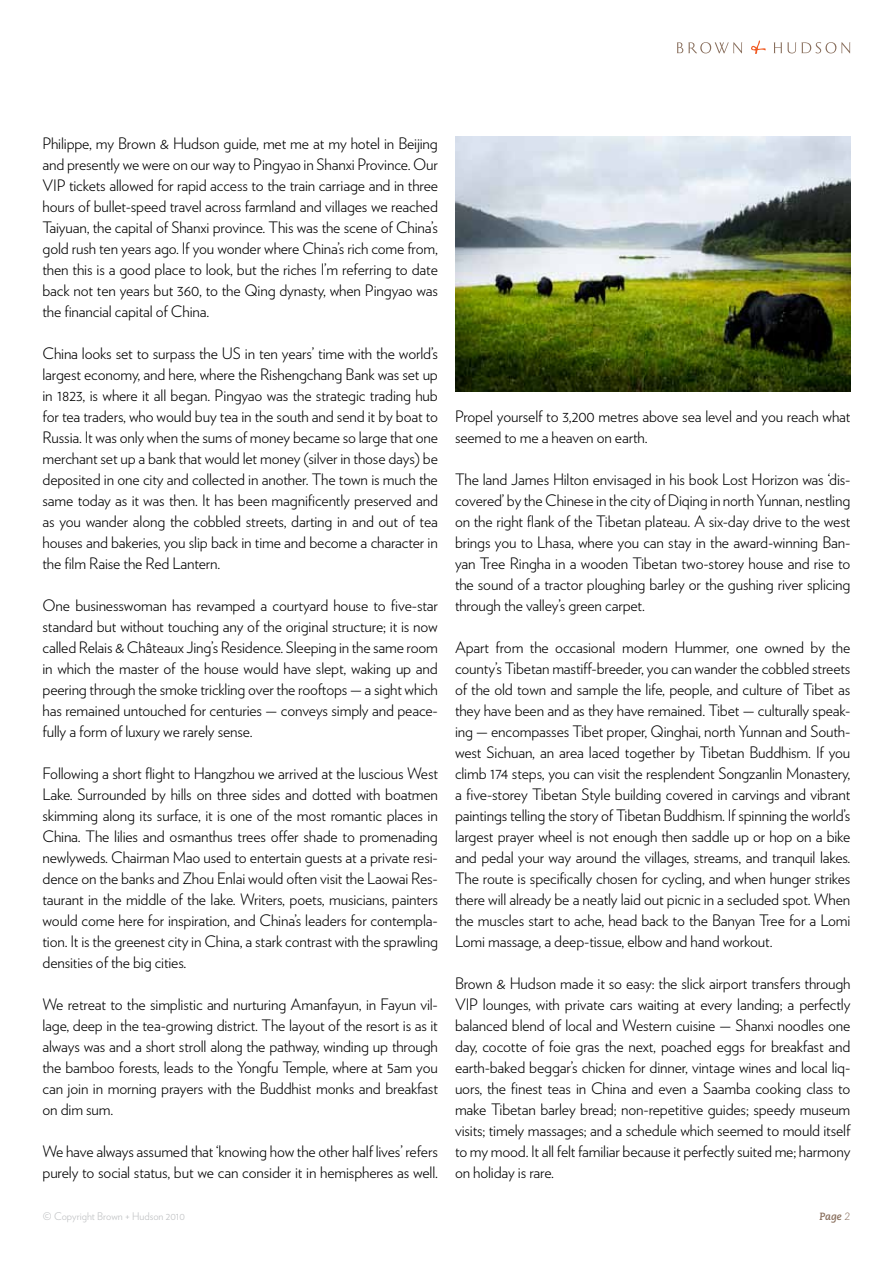
<style>
.page{position:relative;width:893px;height:1263px;background:#fff}
.page>*{position:absolute;margin:0;border:0;box-sizing:border-box;transform-origin:0 0}
.t1{font:300 15.75px/21px "Verlag";letter-spacing:-.01em;color:#000;text-align:justify}
.t2{font:300 10.5px "Verlag";color:#bcbec0}
.t3{font:italic 700 10.5px "Caecilia LT Std";color:#886e5c}
.s1{font-weight:300}
</style>
<div class="page">
<svg style="left:677px;top:42px;width:65px;height:11px"></svg>
<svg style="left:774px;top:42px;width:76px;height:11px"></svg>
<svg style="left:751px;top:41px;width:15px;height:13px"></svg>
<img style="left:455px;top:136px;width:395px;height:255px">
<p class="t1" style="left:43px;top:132px;width:397px">Philippe, my Brown &amp; Hudson guide, met me at my hotel in Beijing and presently we were on our way to Pingyao in Shanxi Province. Our VIP tickets allowed for rapid access to the train carriage and in three hours of bullet-speed travel across farmland and villages we reached Taiyuan, the capital of Shanxi province. This was the scene of China’s gold rush ten years ago. If you wonder where China’s rich come from, then this is a good place to look, but the riches I’m referring to date back not ten years but 360, to the Qing dynasty, when Pingyao was the financial capital of China.</p>
<p class="t1" style="left:43px;top:341px;width:397px">China looks set to surpass the US in ten years’ time with the world’s largest economy, and here, where the Rishengchang Bank was set up in 1823, is where it all began. Pingyao was the strategic trading hub for tea traders, who would buy tea in the south and send it by boat to Russia. It was only when the sums of money became so large that one merchant set up a bank that would let money (silver in those days) be deposited in one city and collected in another. The town is much the same today as it was then. It has been magnificently preserved and as you wander along the cobbled streets, darting in and out of tea houses and bakeries, you slip back in time and become a character in the film Raise the Red Lantern.</p>
<p class="t1" style="left:43px;top:593px;width:397px">One businesswoman has revamped a courtyard house to five-star standard but without touching any of the original structure; it is now called Relais &amp; Châteaux Jing’s Residence. Sleeping in the same room in which the master of the house would have slept, waking up and peering through the smoke trickling over the rooftops — a sight which has remained untouched for centuries — conveys simply and peace&shy;fully a form of luxury we rarely sense.</p>
<p class="t1" style="left:43px;top:761px;width:397px">Following a short flight to Hangzhou we arrived at the luscious West Lake. Surrounded by hills on three sides and dotted with boatmen skimming along its surface, it is one of the most romantic places in China. The lilies and osmanthus trees offer shade to promenading newlyweds. Chairman Mao used to entertain guests at a private resi&shy;dence on the banks and Zhou Enlai would often visit the Laowai Res&shy;taurant in the middle of the lake. Writers, poets, musicians, painters would come here for inspiration, and China’s leaders for contempla&shy;tion. It is the greenest city in China, a stark contrast with the sprawling densities of the big cities.</p>
<p class="t1" style="left:43px;top:992px;width:397px">We retreat to the simplistic and nurturing Amanfayun, in Fayun vil&shy;lage, deep in the tea-growing district. The layout of the resort is as it always was and a short stroll along the pathway, winding up through the bamboo forests, leads to the Yongfu Temple, where at 5am you can join in morning prayers with the Buddhist monks and breakfast on dim sum.</p>
<p class="t1" style="left:43px;top:1139px;width:397px">We have always assumed that ‘knowing how the other half lives’ refers purely to social status, but we can consider it in hemispheres as well.</p>
<p class="t1" style="left:455px;top:405px;width:397px">Propel yourself to 3,200 metres above sea level and you reach what seemed to me a heaven on earth.</p>
<p class="t1" style="left:455px;top:468px;width:397px">The land James Hilton envisaged in his book Lost Horizon was ‘dis&shy;covered’ by the Chinese in the city of Diqing in north Yunnan, nestling on the right flank of the Tibetan plateau. A six-day drive to the west brings you to Lhasa, where you can stay in the award-winning Ban&shy;yan Tree Ringha in a wooden Tibetan two-storey house and rise to the sound of a tractor ploughing barley or the gushing river splicing through the valley’s green carpet.</p>
<p class="t1" style="left:455px;top:635px;width:397px">Apart from the occasional modern Hummer, one owned by the county’s Tibetan mastiff-breeder, you can wander the cobbled streets of the old town and sample the life, people, and culture of Tibet as they have been and as they have remained. Tibet — culturally speak&shy;ing — encompasses Tibet proper, Qinghai, north Yunnan and South&shy;west Sichuan, an area laced together by Tibetan Buddhism. If you climb 174 steps, you can visit the resplendent Songzanlin Monastery, a five-storey Tibetan Style building covered in carvings and vibrant paintings telling the story of Tibetan Buddhism. If spinning the world’s largest prayer wheel is not enough then saddle up or hop on a bike and pedal your way around the villages, streams, and tranquil lakes.<br>The route is specifically chosen for cycling, and when hunger strikes there will already be a neatly laid out picnic in a secluded spot. When the muscles start to ache, head back to the Banyan Tree for a Lomi Lomi massage, a deep-tissue, elbow and hand workout.</p>
<p class="t1" style="left:455px;top:971px;width:397px">Brown &amp; Hudson made it so easy: the slick airport transfers through VIP lounges, with private cars waiting at every landing; a perfectly balanced blend of local and Western cuisine — Shanxi noodles one day, cocotte of foie gras the next, poached eggs for breakfast and earth-baked beggar’s chicken for dinner, vintage wines and local liq&shy;uors, the finest teas in China and even a Saamba cooking class to make Tibetan barley bread; non-repetitive guides; speedy museum visits; timely massages; and a schedule which seemed to mould itself to my mood. It all felt familiar because it perfectly suited me; harmony on holiday is rare.</p>
<p class="t2" style="left:43px;top:1209px;width:143px">© Copyright Brown + Hudson 2010</p>
<p class="t3" style="left:819px;top:1210px;width:32px">Page <span class="s1">2</span></p>
</div>
